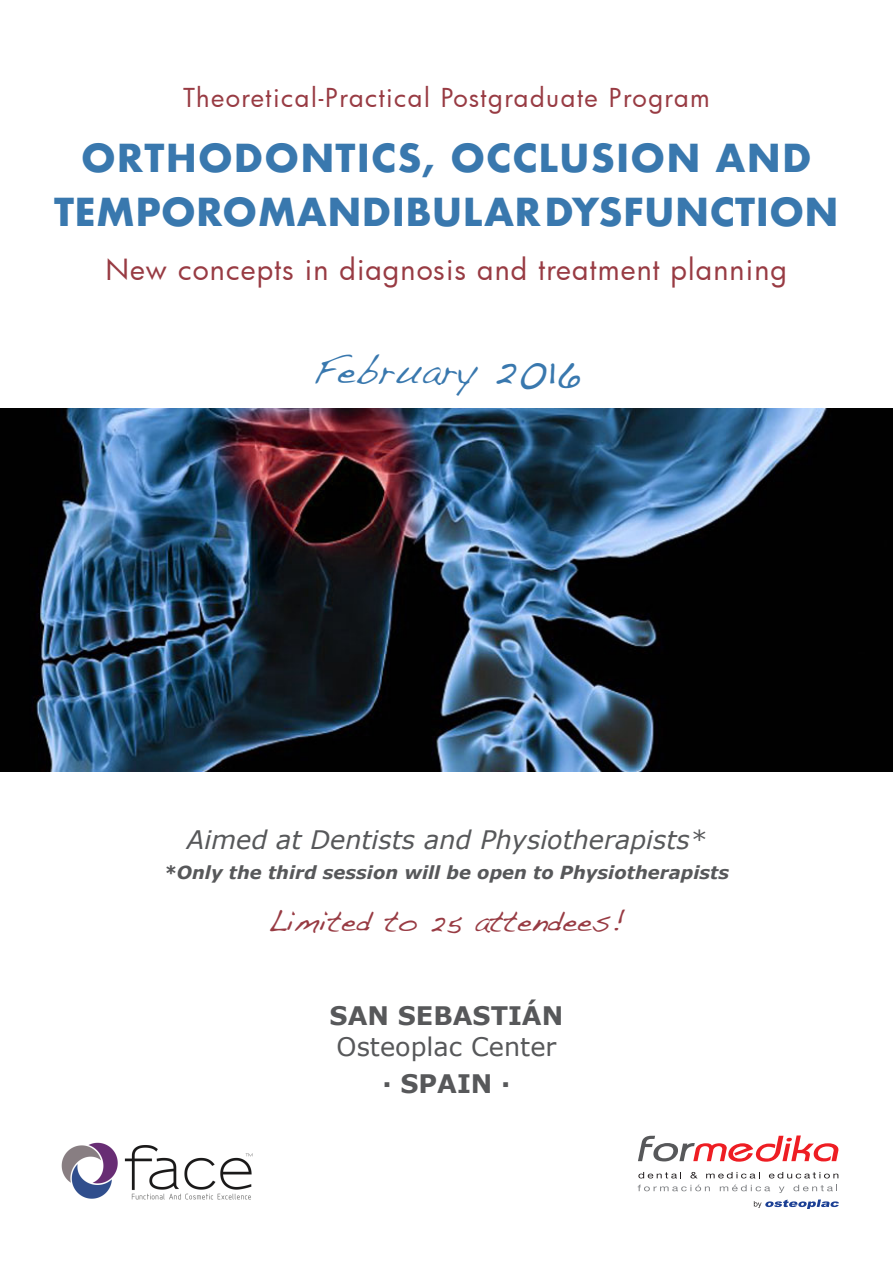
<style>
.page{position:relative;width:893px;height:1263px;background:#fff}
.page>*{position:absolute;margin:0;border:0;box-sizing:border-box;transform-origin:0 0}
.t1{font:700 37.5px/54px "Futura";letter-spacing:.01em;color:#3978ae;text-align:center}
.t2{font:37.5px "Handwriting Dakota";letter-spacing:.02em;color:#3978ae}
.t3{font:30px "Handwriting Dakota";color:#983b43}
.t4{font:28.5px "Futura";letter-spacing:.04em;color:#983b43}
.ley_boletín{font:25.5px "Futura";letter-spacing:.06em;color:#983b43}
.t5{font:italic 25.5px "Verdana";color:#57585a}
.t6{font:700 25.5px "Verdana";color:#57585a}
.t7{font:25.5px "Verdana";color:#57585a}
.t8{font:italic 700 18px "Verdana";color:#57585a}
.s1{font-size:43.5px}
</style>
<div class="page">
<img style="left:0;top:408px;width:893px;height:363px">
<svg style="left:638px;top:1172px;width:43px;height:6px"></svg>
<svg style="left:690px;top:1172px;width:7px;height:6px"></svg>
<svg style="left:706px;top:1172px;width:54px;height:6px"></svg>
<svg style="left:769px;top:1172px;width:69px;height:6px"></svg>
<svg style="left:638px;top:1184px;width:72px;height:7px"></svg>
<svg style="left:720px;top:1184px;width:50px;height:7px"></svg>
<svg style="left:779px;top:1186px;width:5px;height:7px"></svg>
<svg style="left:793px;top:1185px;width:44px;height:6px"></svg>
<svg style="left:754px;top:1199px;width:85px;height:10px"></svg>
<svg style="left:638px;top:1135px;width:201px;height:27px"></svg>
<img style="left:61px;top:1142px;width:192px;height:58px">
<p class="ley_boletín" style="left:183px;top:80px;width:528px">Theoretical-Practical Postgraduate Program</p>
<p class="t1" style="left:54px;top:131px;width:786px">ORTHODONTICS, OCCLUSION AND<br>TEMPOROMANDIBULAR DYSFUNCTION</p>
<p class="t4" style="left:105px;top:250px;width:683px">New concepts in diagnosis and treatment planning</p>
<p class="t2" style="left:313px;top:348px;width:269px">February <span class="s1">2016</span></p>
<p class="t5" style="left:187px;top:822px;width:521px">Aimed at Dentists and Physiotherapists*</p>
<p class="t8" style="left:164px;top:859px;width:567px">*Only the third session will be open to Physiotherapists</p>
<p class="t3" style="left:268px;top:903px;width:359px">Limited to 25 attendees!</p>
<p class="t6" style="left:330px;top:997px;width:235px">SAN SEBASTIÁN</p>
<p class="t7" style="left:337px;top:1029px;width:221px">Osteoplac Center</p>
<p class="t6" style="left:382px;top:1065px;width:129px">· SPAIN ·</p>
</div>
